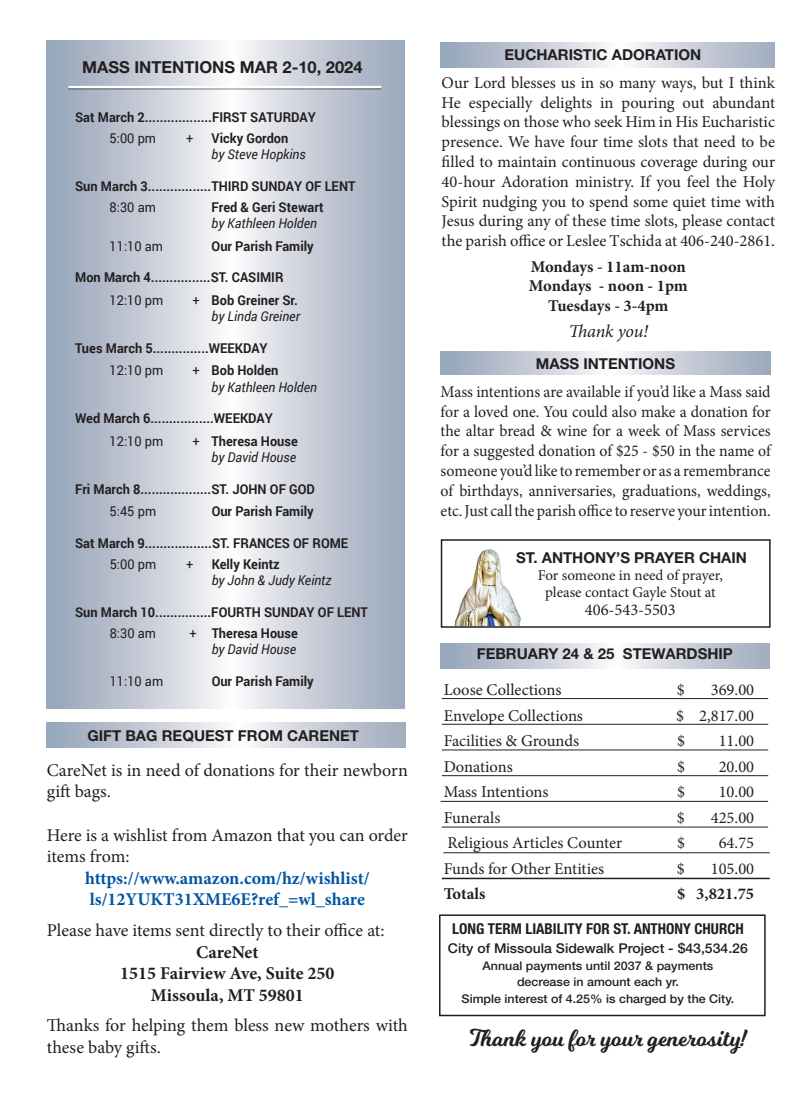
<style>
.page{position:relative;width:810px;height:1107px;background:#fff}
.page>*{position:absolute;margin:0;border:0;box-sizing:border-box;transform-origin:0 0}
.t1{font:24px "Milkshake";color:#231f20}
.t2{font:18px/21.6px "Minion Pro";color:#231f20}
.t3{font:700 18px/21.6px "Minion Pro";color:#0155a5}
.t4{font:700 18px/21.6px "Minion Pro";color:#231f20;text-align:center}
.t5{font:italic 18px "Minion Pro";letter-spacing:-.01em;color:#231f20}
.t6{font:16.5px/19.8px "Minion Pro";color:#231f20;text-align:justify}
.t7{font:16.5px/19.8px "Minion Pro";color:#231f20;text-align:justify;scale:.96 1}
.t8{font:700 16.5px/19.8px "Minion Pro";color:#231f20;text-align:center}
.t9{font:700 16.5px "Helvetica Neue LT Std";color:#231f20}
.t10{font:700 15px "Helvetica Neue LT Std";color:#231f20}
.t11{font:15px/16.5px "Minion Pro";color:#231f20;text-align:center}
.t12{font:700 condensed 15px "Helvetica Neue LT Std";color:#231f20}
.t13{font:700 13.5px/16.5px "Roboto";color:#231f20;text-align:right;scale:.95 1}
.t14{font:italic 13.5px/16.5px "Roboto";color:#231f20;text-align:right;scale:.95 1}
.t15{font:13.5px "Roboto";color:#231f20;scale:.95 1}
.t16{font:500 13.5px "Helvetica Neue LT Std";color:#231f20;scale:1.04 1}
.t17{font:500 12px/16.5px "Helvetica Neue LT Std";color:#231f20;text-align:center;scale:1.04 1}
.s1{font-style:normal}
.s2{font-weight:700;font-style:normal}
.s3{font-weight:400}
.s4{font-weight:400;font-style:italic}
</style>
<div class="page">
<svg style="left:440px;top:352px;width:330px;height:22px;background:#c7cdd8"></svg>
<svg style="left:47px;top:40px;width:358px;height:669px;background:#c7cdd8"></svg>
<hr style="left:68px;top:88px;width:314px;height:2px;background:#231f20;opacity:.3">
<svg style="left:441px;top:42px;width:333px;height:25px;background:#c8ced9"></svg>
<img style="left:454px;top:549px;width:67px;height:76px">
<div style="left:441px;top:539px;width:330px;height:89px;border:2px solid #231f20"></div>
<hr style="left:442px;top:775px;width:326px;height:1px;background:#231f20">
<hr style="left:441px;top:801px;width:327px;height:1px;background:#231f20">
<hr style="left:442px;top:878px;width:328px;height:1px;background:#231f20">
<hr style="left:442px;top:698px;width:326px;height:1px;background:#231f20">
<hr style="left:442px;top:724px;width:326px;height:1px;background:#231f20">
<hr style="left:442px;top:750px;width:326px;height:1px;background:#231f20">
<div style="left:439px;top:914px;width:327px;height:102px;border:2px solid #231f20"></div>
<hr style="left:442px;top:827px;width:326px;height:1px;background:#231f20">
<svg style="left:441px;top:643px;width:328px;height:25px;background:#c8ced9"></svg>
<hr style="left:443px;top:852px;width:327px;height:1px;background:#231f20">
<svg style="left:47px;top:722px;width:359px;height:25px;background:#c8ced9"></svg>
<p class="t9" style="left:82px;top:56px;width:282px">MASS INTENTIONS MAR 2-10, 2024</p>
<p class="t13" style="left:75px;top:108px;width:255px">Sat March 2..................FIRST SATURDAY</p>
<p class="t15" style="left:110px;top:128px;width:51px">5:00 pm</p>
<p class="t15" style="left:186px;top:128px;width:9px">+</p>
<p class="t13" style="left:212px;top:129px;width:82px">Vicky Gordon</p>
<p class="t14" style="left:212px;top:146px;width:101px">by Steve Hopkins</p>
<p class="t13" style="left:75px;top:177px;width:297px">Sun March 3.................THIRD SUNDAY OF LENT</p>
<p class="t15" style="left:110px;top:197px;width:50px">8:30 am</p>
<p class="t13" style="left:212px;top:198px;width:119px">Fred &amp; Geri Stewart</p>
<p class="t14" style="left:212px;top:215px;width:112px">by Kathleen Holden</p>
<p class="t15" style="left:110px;top:236px;width:58px">11:10 am</p>
<p class="t13" style="left:212px;top:237px;width:109px">Our Parish Family</p>
<p class="t13" style="left:75px;top:269px;width:221px">Mon March 4................ST. CASIMIR</p>
<p class="t15" style="left:110px;top:290px;width:58px">12:10 pm</p>
<p class="t14" style="left:193px;top:291px;width:115px"><span class="s1">+</span> <span class="s2">Bob Greiner Sr. </span>by Linda Greiner</p>
<p class="t13" style="left:75px;top:339px;width:204px">Tues March 5...............WEEKDAY</p>
<p class="t15" style="left:110px;top:361px;width:58px">12:10 pm</p>
<p class="t14" style="left:212px;top:362px;width:112px;text-align:left;text-indent:-19px"><span class="s1">+</span> <span class="s2">Bob Holden<br></span>by Kathleen Holden</p>
<p class="t13" style="left:75px;top:410px;width:210px">Wed March 6.................WEEKDAY</p>
<p class="t15" style="left:110px;top:431px;width:58px">12:10 pm</p>
<p class="t13" style="left:193px;top:432px;width:112px"><span class="s3">+</span> Theresa House <span class="s4">by David House</span></p>
<p class="t13" style="left:75px;top:480px;width:254px">Fri March 8...................ST. JOHN OF GOD</p>
<p class="t15" style="left:110px;top:502px;width:51px">5:45 pm</p>
<p class="t13" style="left:212px;top:503px;width:109px">Our Parish Family</p>
<p class="t13" style="left:75px;top:534px;width:289px">Sat March 9..................ST. FRANCES OF ROME</p>
<p class="t15" style="left:110px;top:554px;width:51px">5:00 pm</p>
<p class="t15" style="left:186px;top:554px;width:9px">+</p>
<p class="t13" style="left:212px;top:555px;width:73px">Kelly Keintz</p>
<p class="t14" style="left:212px;top:572px;width:128px">by John &amp; Judy Keintz</p>
<p class="t13" style="left:75px;top:603px;width:310px">Sun March 10...............FOURTH SUNDAY OF LENT</p>
<p class="t15" style="left:110px;top:623px;width:50px">8:30 am</p>
<p class="t13" style="left:189px;top:624px;width:116px"><span class="s3">+</span> Theresa House <span class="s4">by David House</span></p>
<p class="t15" style="left:110px;top:671px;width:58px">11:10 am</p>
<p class="t13" style="left:212px;top:672px;width:109px">Our Parish Family</p>
<p class="t10" style="left:87px;top:726px;width:273px">GIFT BAG REQUEST FROM CARENET</p>
<p class="t2" style="left:47px;top:759px;width:363px">CareNet is in need of donations for their newborn gift bags.</p>
<p class="t2" style="left:47px;top:824px;width:363px">Here is a wishlist from Amazon that you can order items from:</p>
<p class="t3" style="left:85px;top:867px;width:286px">https://www.amazon.com/hz/wishlist/ ls/12YUKT31XME6E?ref_=wl_share</p>
<p class="t2" style="left:47px;top:920px;width:339px">Please have items sent directly to their office at:</p>
<p class="t4" style="left:120px;top:941px;width:216px">CareNet<br>1515 Fairview Ave, Suite 250<br>Missoula, MT 59801</p>
<p class="t2" style="left:47px;top:1015px;width:363px">Thanks for helping them bless new mothers with these baby gifts.</p>
<p class="t10" style="left:505px;top:45px;width:198px">EUCHARISTIC ADORATION</p>
<p class="t6" style="left:442px;top:73px;width:335px">Our Lord blesses us in so many ways, but I think He especially delights in pouring out abundant blessings on those who seek Him in His Eucharistic presence. We have four time slots that need to be filled to maintain continuous coverage during our 40-hour Adoration ministry. If you feel the Holy Spirit nudging you to spend some quiet time with Jesus during any of these time slots, please contact the parish office or Leslee Tschida at 406-240-2861.</p>
<p class="t8" style="left:529px;top:256px;width:160px">Mondays - 11am-noon<br>Mondays - noon - 1pm<br>Tuesdays - 3-4pm</p>
<p class="t5" style="left:569px;top:319px;width:81px">Thank you!</p>
<p class="t10" style="left:536px;top:354px;width:141px">MASS INTENTIONS</p>
<p class="t7" style="left:441px;top:382px;width:347px">Mass intentions are available if you’d like a Mass said for a loved one. You could also make a donation for the altar bread &amp; wine for a week of Mass services for a suggested donation of $25 - $50 in the name of someone you’d like to remember or as a remembrance of birthdays, anniversaries, graduations, weddings, etc. Just call the parish office to reserve your intention.</p>
<p class="t10" style="left:516px;top:549px;width:232px">ST. ANTHONY’S PRAYER CHAIN</p>
<p class="t11" style="left:538px;top:568px;width:187px">For someone in need of prayer, please contact Gayle Stout at</p>
<p class="t6" style="left:585px;top:600px;width:92px">406-543-5503</p>
<p class="t10" style="left:477px;top:644px;width:258px">FEBRUARY 24 &amp; 25 STEWARDSHIP</p>
<p class="t6" style="left:444px;top:680px;width:119px">Loose Collections</p>
<p class="t6" style="left:677px;top:680px;width:9px">$</p>
<p class="t6" style="left:711px;top:680px;width:45px">369.00</p>
<p class="t6" style="left:444px;top:706px;width:141px">Envelope Collections</p>
<p class="t6" style="left:676px;top:706px;width:79px">$ 2,817.00</p>
<p class="t6" style="left:444px;top:731px;width:137px">Facilities &amp; Grounds</p>
<p class="t6" style="left:677px;top:731px;width:9px">$</p>
<p class="t6" style="left:719px;top:731px;width:37px">11.00</p>
<p class="t6" style="left:444px;top:757px;width:71px">Donations</p>
<p class="t6" style="left:677px;top:757px;width:9px">$</p>
<p class="t6" style="left:719px;top:757px;width:37px">20.00</p>
<p class="t6" style="left:444px;top:782px;width:106px">Mass Intentions</p>
<p class="t6" style="left:677px;top:782px;width:9px">$</p>
<p class="t6" style="left:719px;top:782px;width:37px">10.00</p>
<p class="t6" style="left:444px;top:808px;width:58px">Funerals</p>
<p class="t6" style="left:677px;top:808px;width:9px">$</p>
<p class="t6" style="left:711px;top:808px;width:45px">425.00</p>
<p class="t6" style="left:447px;top:833px;width:176px">Religious Articles Counter</p>
<p class="t6" style="left:677px;top:833px;width:9px">$</p>
<p class="t6" style="left:719px;top:833px;width:37px">64.75</p>
<p class="t6" style="left:444px;top:859px;width:162px">Funds for Other Entities</p>
<p class="t6" style="left:677px;top:859px;width:9px">$</p>
<p class="t6" style="left:711px;top:859px;width:45px">105.00</p>
<p class="t8" style="left:444px;top:884px;width:43px">Totals</p>
<p class="t8" style="left:677px;top:884px;width:78px">$ 3,821.75</p>
<p class="t12" style="left:452px;top:919px;width:293px">LONG TERM LIABILITY FOR ST. ANTHONY CHURCH</p>
<p class="t16" style="left:448px;top:941px;width:290px">City of Missoula Sidewalk Project - $43,534.26</p>
<p class="t17" style="left:462px;top:957px;width:264px">Annual payments until 2037 &amp; payments decrease in amount each yr.<br>Simple interest of 4.25% is charged by the City.</p>
<h1 class="t1" style="left:469px;top:1021px;width:278px">Thank you for your generosity!</h1>
</div>
